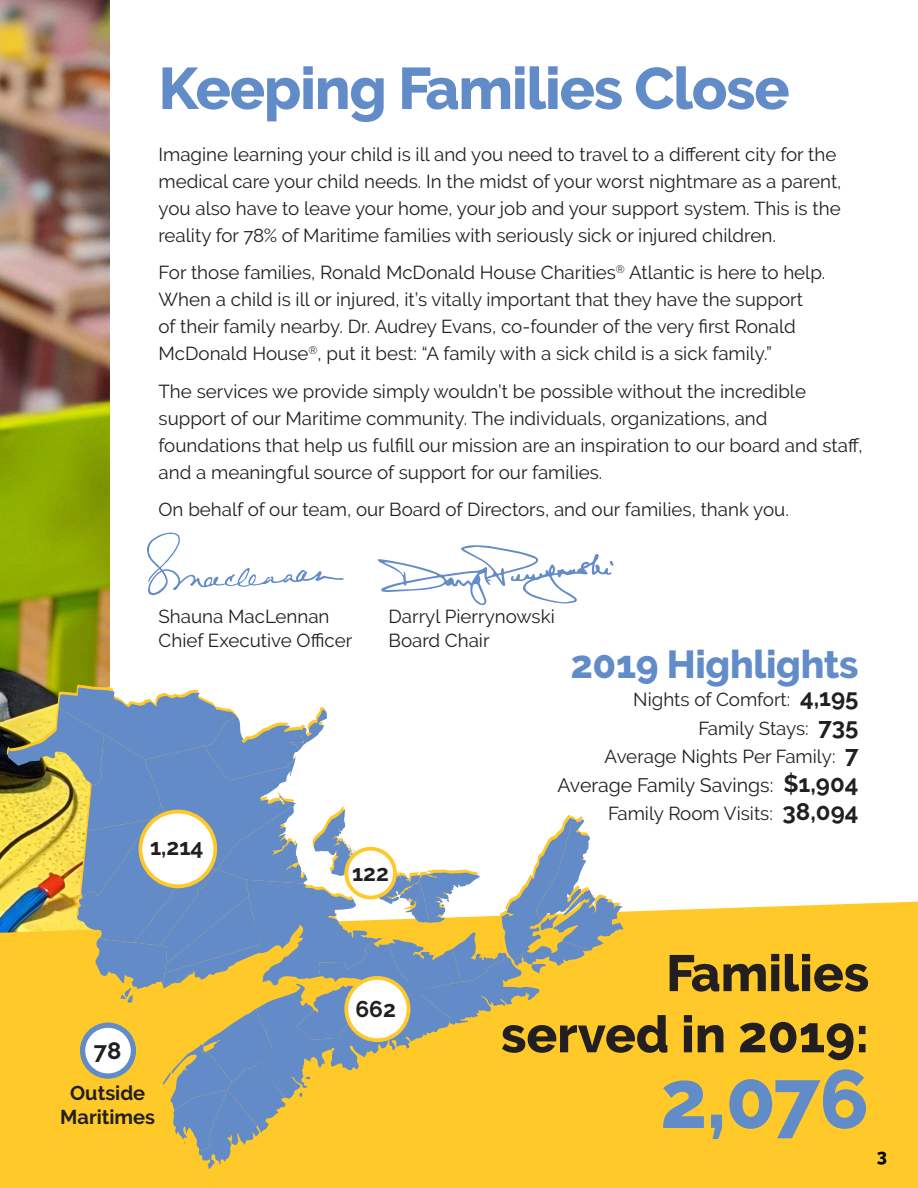
<style>
.page{position:relative;width:918px;height:1188px;background:#fff}
.page>*{position:absolute;margin:0;border:0;box-sizing:border-box;transform-origin:0 0}
.t1{font:800 81.9px "Raleway";color:#628cc8}
.t2{font:800 58.5px "Raleway";letter-spacing:-.02em;color:#628cc8}
.t3{font:800 51px "Raleway";color:#231f20}
.t4{font:800 38.85px "Raleway";letter-spacing:-.01em;color:#628cc8}
.t5{font:700 23.7px "Raleway";color:#231f20}
.t6{font:700 22.65px "Raleway";color:#231f20}
.t7{font:700 19.95px/24px "Raleway";color:#231f20;text-align:center}
.t8{font:19.5px "Raleway";color:#231f20}
.t9{font:18.75px/27px "Raleway";color:#231f20}
.t10{font:800 18px "Raleway";color:#040503}
.s1{font-weight:700;font-size:24px}
</style>
<div class="page">
<img style="left:0;top:0;width:110px;height:902px">
<div style="left:0;top:902px;width:918px;height:286px;background:#fec929"></div>
<svg style="left:147px;top:533px;width:197px;height:62px"></svg>
<svg style="left:378px;top:545px;width:236px;height:60px"></svg>
<svg style="left:6px;top:684px;width:618px;height:485px"></svg>
<div style="left:346px;top:978px;width:63px;height:62px;background:#fff;border-radius:50%"></div>
<div style="left:344px;top:976px;width:66px;height:66px;border:4px solid #fec929;border-radius:50%"></div>
<div style="left:140px;top:811px;width:75px;height:75px;background:#fff;border-radius:50%"></div>
<div style="left:139px;top:810px;width:78px;height:78px;border:4px solid #fec929;border-radius:50%"></div>
<div style="left:346px;top:849px;width:49px;height:49px;background:#fff;border-radius:50%"></div>
<div style="left:344px;top:847px;width:53px;height:52px;border:4px solid #fec929;border-radius:50%"></div>
<div style="left:83px;top:1025px;width:50px;height:51px;background:#fff;border-radius:50%"></div>
<div style="left:80px;top:1023px;width:56px;height:56px;border:5px solid #628cc8;border-radius:50%"></div>
<p class="t2" style="left:159px;top:55px;width:633px">Keeping Families Close</p>
<p class="t9" style="left:159px;top:141px;width:684px">Imagine learning your child is ill and you need to travel to a different city for the medical care your child needs. In the midst of your worst nightmare as a parent, you also have to leave your home, your job and your support system. This is the reality for 78% of Maritime families with seriously sick or injured children.</p>
<p class="t9" style="left:159px;top:259px;width:668px">For those families, Ronald McDonald House Charities<sup>®</sup> Atlantic is here to help.<br>When a child is ill or injured, it’s vitally important that they have the support<br>of their family nearby. Dr. Audrey Evans, co-founder of the very first Ronald McDonald House<sup>®</sup>, put it best: “A family with a sick child is a sick family.”</p>
<p class="t9" style="left:159px;top:378px;width:706px">The services we provide simply wouldn’t be possible without the incredible support of our Maritime community. The individuals, organizations, and foundations that help us fulfill our mission are an inspiration to our board and staff, and a meaningful source of support for our families.</p>
<p class="t9" style="left:159px;top:496px;width:632px">On behalf of our team, our Board of Directors, and our families, thank you.</p>
<p class="t9" style="left:159px;top:604px;width:195px;line-height:24px">Shauna MacLennan<br>Chief Executive Officer</p>
<p class="t9" style="left:389px;top:603px;width:168px">Darryl Pierrynowski</p>
<p class="t9" style="left:389px;top:627px;width:103px">Board Chair</p>
<p class="t6" style="left:150px;top:834px;width:55px">1,214</p>
<p class="t6" style="left:352px;top:860px;width:38px">122</p>
<p class="t4" style="left:570px;top:642px;width:290px">2019 Highlights</p>
<p class="t9" style="left:633px;top:686px;width:227px">Nights of Comfort: <span class="s1">4,195</span></p>
<p class="t9" style="left:698px;top:715px;width:162px">Family Stays: <span class="s1">735</span></p>
<p class="t9" style="left:605px;top:743px;width:255px">Average Nights Per Family: <span class="s1">7</span></p>
<p class="t8" style="left:557px;top:774px;width:303px">Average Family Savings: <span class="s1">$1,904</span></p>
<p class="t9" style="left:608px;top:800px;width:252px">Family Room Visits: <span class="s1">38,094</span></p>
<p class="t5" style="left:94px;top:1037px;width:29px">78</p>
<p class="t7" style="left:60px;top:1081px;width:96px">Outside<br>Maritimes</p>
<p class="t6" style="left:356px;top:996px;width:42px">662</p>
<p class="t3" style="left:666px;top:944px;width:205px">Families</p>
<p class="t3" style="left:501px;top:1005px;width:370px">served in 2019:</p>
<p class="t1" style="left:660px;top:1053px;width:211px">2,076</p>
<p class="t10" style="left:877px;top:1145px;width:12px">3</p>
</div>
